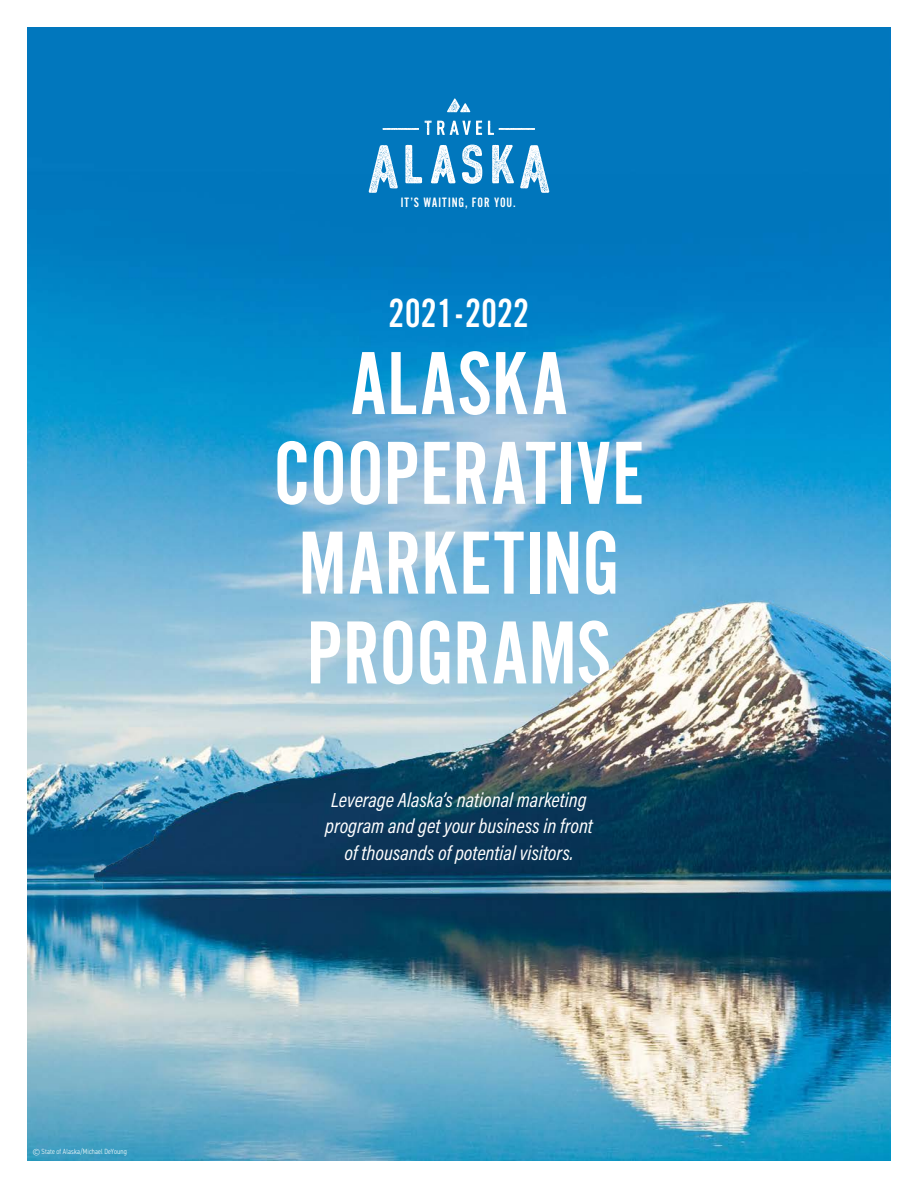
<style>
.page{position:relative;width:918px;height:1188px;background:#fff}
.page>*{position:absolute;margin:0;border:0;box-sizing:border-box;transform-origin:0 0}
.t1{font:93px/89.8px "Alternate Got No 2 D";letter-spacing:.005em;color:#fff;text-align:center}
.t2{font:42.3px "Alternate Got No 2 D";color:#fff}
.t3{font:italic 20.55px/26.4px "Acumin Pro Cond";color:#fff;text-align:center}
.t4{font:14.1px "Alternate Got No 2 D";letter-spacing:.065em;color:#fff}
.Image_credit{font:300 condensed 7.5px "DIN2014";letter-spacing:.015em;color:#fff}
</style>
<div class="page">
<img style="left:27px;top:27px;width:864px;height:1134px">
<svg style="left:462px;top:145px;width:20px;height:39px"></svg>
<svg style="left:520px;top:145px;width:29px;height:48px"></svg>
<svg style="left:369px;top:145px;width:29px;height:48px"></svg>
<svg style="left:492px;top:145px;width:22px;height:38px"></svg>
<svg style="left:431px;top:145px;width:25px;height:38px"></svg>
<svg style="left:405px;top:145px;width:17px;height:38px"></svg>
<svg style="left:488px;top:121px;width:47px;height:14px"></svg>
<svg style="left:447px;top:98px;width:23px;height:14px"></svg>
<svg style="left:383px;top:121px;width:99px;height:14px"></svg>
<img style="left:27px;top:586px;width:864px;height:569px">
<p class="Image_credit" style="left:33px;top:1147px;width:96px">© State of Alaska/Michael DeYoung</p>
<p class="t4" style="left:401px;top:195px;width:116px">IT’S WAITING, FOR YOU.</p>
<p class="t2" style="left:389px;top:291px;width:142px">2021-2022</p>
<p class="t1" style="left:274px;top:341px;width:372px">ALASKA<br>COOPERATIVE<br>MARKETING<br>PROGRAMS</p>
<p class="t3" style="left:325px;top:786px;width:269px">Leverage Alaska’s national marketing program and get your business in front of thousands of potential visitors.</p>
</div>
